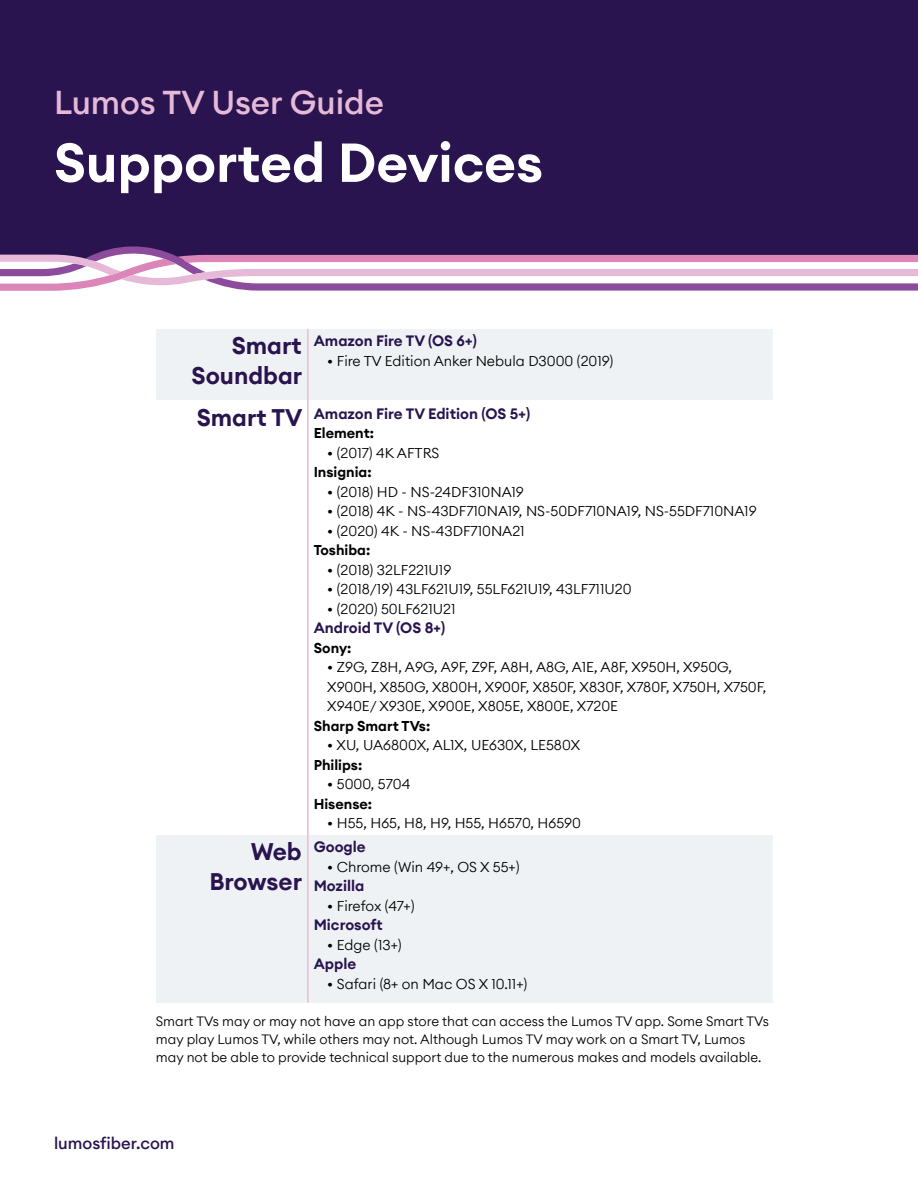
<style>
.page{position:relative;width:918px;height:1188px;background:#fff}
.page>*{position:absolute;margin:0;border:0;box-sizing:border-box;transform-origin:0 0}
.t1{font:600 54px "Euclid Circular A";color:#fff}
.t2{font:500 33px "Euclid Circular A";color:#e5b9d7}
.t3{font:600 24px/30px "Euclid Circular A";color:#29144f;text-align:right}
.t4{font:500 16.5px "Euclid Circular A";color:#29144f}
.t5{font:600 15px "Euclid Circular A";color:#29144f}
.t6{font:300 14.25px/19.5px "Euclid Circular A";color:#000}
.t7{font:600 14.25px "Euclid Circular A";color:#000}
.t8{font:300 13.5px/18px "Euclid Circular A";color:#000}
.s1{font-size:24px}
</style>
<div class="page">
<div style="left:0;top:0;width:918px;height:243px;background:#29144f"></div>
<svg style="left:0;top:243px;width:918px;height:48px"></svg>
<svg style="left:156px;top:329px;width:151px;height:674px"></svg>
<div style="left:309px;top:329px;width:464px;height:674px;background:#eff2f4"></div>
<div style="left:308px;top:401px;width:466px;height:433px;background:#fff"></div>
<hr style="left:154px;top:400px;width:154px;height:1px;background:#fff">
<hr style="left:308px;top:400px;width:466px;height:1px;background:#fff">
<hr style="left:154px;top:834px;width:154px;height:1px;background:#fff">
<hr style="left:308px;top:834px;width:466px;height:1px;background:#fff">
<hr style="left:307px;top:329px;width:2px;height:674px;background:#e5b9d7">
<h2 class="t2" style="left:54px;top:81px;width:332px">Lumos TV User Guide</h2>
<h1 class="t1" style="left:54px;top:128px;width:491px">Supported Devices</h1>
<h3 class="t3" style="left:191px;top:330px;width:112px">Smart<br>Soundbar</h3>
<p class="t5" style="left:314px;top:331px;width:165px">Amazon Fire TV (OS 6+)</p>
<p class="t6" style="left:327px;top:351px;width:288px">• Fire TV Edition Anker Nebula D3000 (2019)</p>
<p class="t5" style="left:197px;top:404px;width:335px"><span class="s1">Smart TV</span> Amazon Fire TV Edition (OS 5+)</p>
<p class="t7" style="left:314px;top:424px;width:62px">Element:</p>
<p class="t6" style="left:327px;top:443px;width:114px">• (2017) 4K AFTRS</p>
<p class="t7" style="left:314px;top:463px;width:59px">Insignia:</p>
<p class="t6" style="left:327px;top:482px;width:198px">• (2018) HD - NS-24DF310NA19</p>
<p class="t6" style="left:327px;top:501px;width:431px">• (2018) 4K - NS-43DF710NA19, NS-50DF710NA19, NS-55DF710NA19</p>
<p class="t6" style="left:327px;top:521px;width:199px">• (2020) 4K - NS-43DF710NA21</p>
<p class="t7" style="left:314px;top:541px;width:58px">Toshiba:</p>
<p class="t6" style="left:327px;top:560px;width:126px">• (2018) 32LF221U19</p>
<p class="t6" style="left:327px;top:579px;width:306px">• (2018/19) 43LF621U19, 55LF621U19, 43LF711U20</p>
<p class="t6" style="left:327px;top:599px;width:130px">• (2020) 50LF621U21</p>
<p class="t5" style="left:314px;top:618px;width:133px">Android TV (OS 8+)</p>
<p class="t7" style="left:314px;top:639px;width:39px">Sony:</p>
<p class="t6" style="left:327px;top:657px;width:440px">• Z9G, Z8H, A9G, A9F, Z9F, A8H, A8G, A1E, A8F, X950H, X950G,<br>X900H, X850G, X800H, X900F, X850F, X830F, X780F, X750H, X750F,<br>X940E/ X930E, X900E, X805E, X800E, X720E</p>
<p class="t7" style="left:314px;top:716px;width:118px">Sharp Smart TVs:</p>
<p class="t6" style="left:327px;top:735px;width:254px">• XU, UA6800X, AL1X, UE630X, LE580X</p>
<p class="t7" style="left:314px;top:755px;width:50px">Philips:</p>
<p class="t6" style="left:327px;top:774px;width:85px">• 5000, 5704</p>
<p class="t7" style="left:314px;top:794px;width:60px">Hisense:</p>
<p class="t6" style="left:327px;top:813px;width:255px">• H55, H65, H8, H9, H55, H6570, H6590</p>
<h3 class="t3" style="left:209px;top:836px;width:94px">Web<br>Browser</h3>
<p class="t5" style="left:314px;top:837px;width:54px">Google</p>
<p class="t6" style="left:327px;top:857px;width:194px">• Chrome (Win 49+, OS X 55+)</p>
<p class="t5" style="left:314px;top:876px;width:52px">Mozilla</p>
<p class="t6" style="left:327px;top:896px;width:89px">• Firefox (47+)</p>
<p class="t5" style="left:314px;top:915px;width:70px">Microsoft</p>
<p class="t6" style="left:327px;top:935px;width:76px">• Edge (13+)</p>
<p class="t5" style="left:314px;top:954px;width:44px">Apple</p>
<p class="t6" style="left:327px;top:974px;width:202px">• Safari (8+ on Mac OS X 10.11+)</p>
<p class="t8" style="left:156px;top:1012px;width:615px">Smart TVs may or may not have an app store that can access the Lumos TV app. Some Smart TVs may play Lumos TV, while others may not. Although Lumos TV may work on a Smart TV, Lumos may not be able to provide technical support due to the numerous makes and models available.</p>
<p class="t4" style="left:54px;top:1133px;width:122px">lumosfiber.com</p>
</div>
